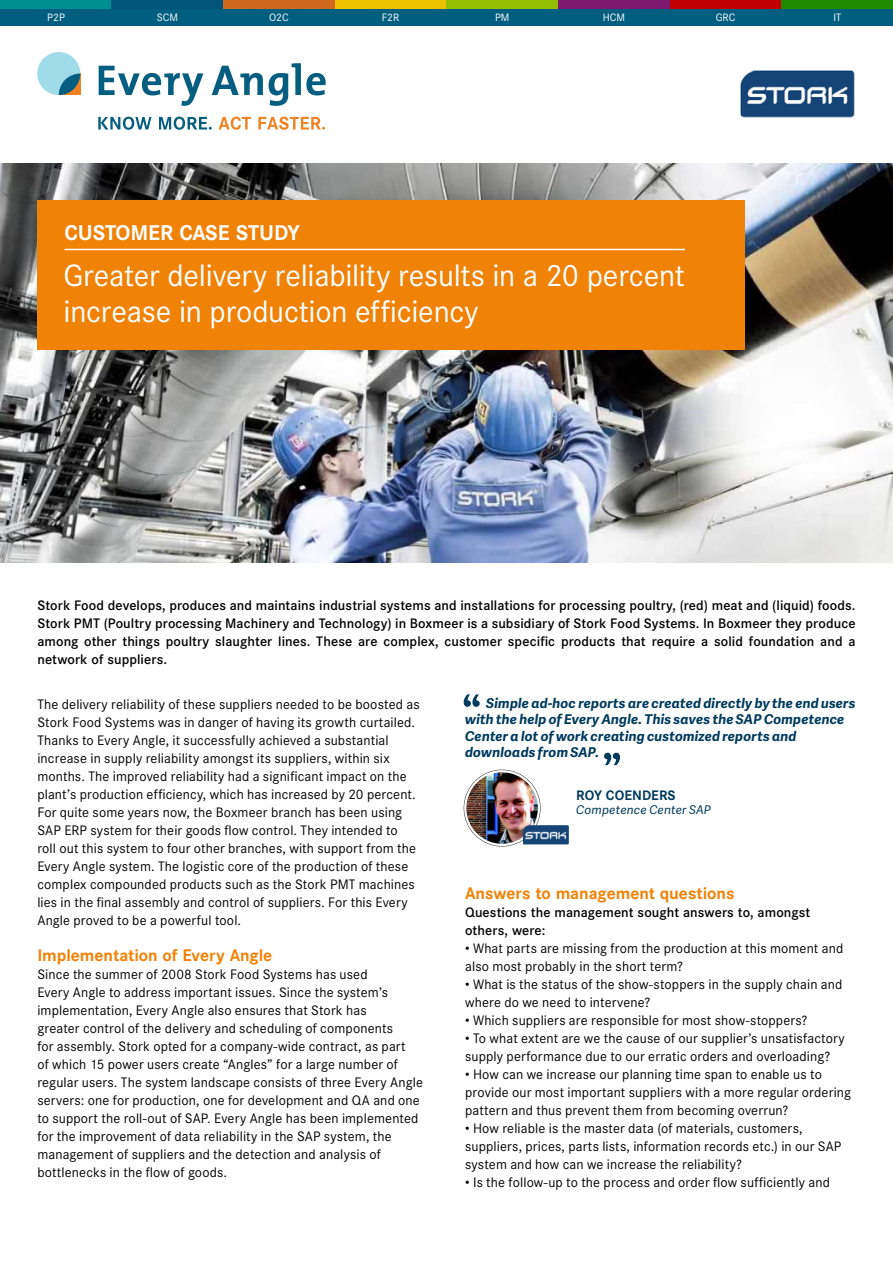
<style>
.page{position:relative;width:893px;height:1263px;background:#fff}
.page>*{position:absolute;margin:0;border:0;box-sizing:border-box;transform-origin:0 0}
.t1{font:30.3px/36px "Corporate SBQ";letter-spacing:-.01em;color:#fff}
.t2{font:700 21px "Corporate SBQ";color:#fff}
.t3{font:700 16.5px "Corporate SBQ";letter-spacing:-.005em;color:#f08207}
.t4{font:13.5px/18px "Corporate SBQ";letter-spacing:.01em;color:#000}
.t5{font:500 13.5px/18px "Corporate SBQ";letter-spacing:.005em;color:#000;text-align:justify}
.t6{font:italic 700 13.5px/16.2px "Adelle Sans";letter-spacing:.01em;color:#003a5d}
.t7{font:700 13.5px "Corporate SBQ";letter-spacing:.005em;color:#003a5d}
.t8{font:italic 12px "Adelle Sans";letter-spacing:.015em;color:#003a5d}
.t9{font:10.5px "Corporate SBQ";color:#fff}
</style>
<div class="page">
<div style="left:0;top:9px;width:893px;height:17px;background:#025e7f"></div>
<div style="left:0;top:0;width:112px;height:9px;background:#008e91"></div>
<div style="left:112px;top:0;width:111px;height:9px;background:#00537a"></div>
<div style="left:335px;top:0;width:111px;height:9px;background:#eec200"></div>
<div style="left:558px;top:0;width:112px;height:9px;background:#7f196f"></div>
<div style="left:223px;top:0;width:112px;height:9px;background:#cf691e"></div>
<div style="left:446px;top:0;width:112px;height:9px;background:#93bf00"></div>
<div style="left:670px;top:0;width:111px;height:9px;background:#c00000"></div>
<div style="left:781px;top:0;width:112px;height:9px;background:#218b00"></div>
<div style="left:37px;top:52px;width:43px;height:43px;background:#a0dbe9;border-radius:50%"></div>
<svg style="left:59px;top:74px;width:21px;height:21px"></svg>
<svg style="left:99px;top:66px;width:104px;height:40px"></svg>
<svg style="left:212px;top:66px;width:51px;height:29px"></svg>
<svg style="left:269px;top:63px;width:57px;height:43px"></svg>
<svg style="left:98px;top:117px;width:54px;height:13px"></svg>
<svg style="left:159px;top:117px;width:53px;height:13px"></svg>
<svg style="left:219px;top:117px;width:32px;height:13px"></svg>
<svg style="left:258px;top:117px;width:67px;height:13px"></svg>
<img style="left:0;top:164px;width:893px;height:398px">
<div style="left:37px;top:201px;width:708px;height:149px;background:#f08207"></div>
<hr style="left:65px;top:249px;width:620px;height:1px;background:#fff">
<img style="left:740px;top:70px;width:115px;height:48px">
<svg style="left:604px;top:753px;width:16px;height:12px"></svg>
<svg style="left:464px;top:694px;width:16px;height:13px"></svg>
<img style="left:465px;top:771px;width:74px;height:74px;border-radius:37px">
<div style="left:464px;top:770px;width:76px;height:76px;border:2px solid #fff;border-radius:50%"></div>
<img style="left:523px;top:825px;width:46px;height:20px">
<p class="t9" style="left:47px;top:11px;width:19px">P2P</p>
<p class="t9" style="left:157px;top:11px;width:23px">SCM</p>
<p class="t9" style="left:269px;top:11px;width:21px">O2C</p>
<p class="t9" style="left:382px;top:11px;width:19px">F2R</p>
<p class="t9" style="left:495px;top:11px;width:16px">PM</p>
<p class="t9" style="left:603px;top:11px;width:24px">HCM</p>
<p class="t9" style="left:716px;top:11px;width:21px">GRC</p>
<p class="t9" style="left:833px;top:11px;width:9px">IT</p>
<h2 class="t2" style="left:65px;top:220px;width:237px">CUSTOMER CASE STUDY</h2>
<h1 class="t1" style="left:63px;top:258px;width:623px">Greater delivery reliability results in a 20 percent increase in production efficiency</h1>
<p class="t5" style="left:37px;top:597px;width:820px">Stork Food develops, produces and maintains industrial systems and installations for processing poultry, (red) meat and (liquid) foods.<br>Stork PMT (Poultry processing Machinery and Technology) in Boxmeer is a subsidiary of Stork Food Systems. In Boxmeer they produce among other things poultry slaughter lines. These are complex, customer specific products that require a solid foundation and a network of suppliers.</p>
<p class="t4" style="left:37px;top:695px;width:384px">The delivery reliability of these suppliers needed to be boosted as Stork Food Systems was in danger of having its growth curtailed.<br>Thanks to Every Angle, it successfully achieved a substantial increase in supply reliability amongst its suppliers, within six months. The improved reliability had a significant impact on the plant’s production efficiency, which has increased by 20 percent.<br>For quite some years now, the Boxmeer branch has been using SAP ERP system for their goods flow control. They intended to roll out this system to four other branches, with support from the Every Angle system. The logistic core of the production of these complex compounded products such as the Stork PMT machines lies in the final assembly and control of suppliers. For this Every Angle proved to be a powerful tool.</p>
<p class="t3" style="left:37px;top:945px;width:236px">Implementation of Every Angle</p>
<p class="t4" style="left:37px;top:965px;width:387px">Since the summer of 2008 Stork Food Systems has used<br>Every Angle to address important issues. Since the system’s implementation, Every Angle also ensures that Stork has<br>greater control of the delivery and scheduling of components<br>for assembly. Stork opted for a company-wide contract, as part<br>of which 15 power users create “Angles” for a large number of regular users. The system landscape consists of three Every Angle servers: one for production, one for development and QA and one to support the roll-out of SAP. Every Angle has been implemented for the improvement of data reliability in the SAP system, the management of suppliers and the detection and analysis of bottlenecks in the flow of goods.</p>
<p class="t6" style="left:465px;top:695px;width:392px;text-indent:21px">Simple ad-hoc reports are created directly by the end users with the help of Every Angle. This saves the SAP Competence Center a lot of work creating customized reports and downloads from SAP.</p>
<p class="t7" style="left:576px;top:787px;width:101px">ROY COENDERS</p>
<p class="t8" style="left:576px;top:801px;width:136px">Competence Center SAP</p>
<p class="t3" style="left:465px;top:883px;width:271px">Answers to management questions</p>
<p class="t5" style="left:465px;top:904px;width:347px">Questions the management sought answers to, amongst others, were:</p>
<p class="t4" style="left:465px;top:940px;width:380px">• What parts are missing from the production at this moment and also most probably in the short term?</p>
<p class="t4" style="left:465px;top:976px;width:379px">• What is the status of the show-stoppers in the supply chain and where do we need to intervene?</p>
<p class="t4" style="left:465px;top:1012px;width:344px">• Which suppliers are responsible for most show-stoppers?</p>
<p class="t4" style="left:465px;top:1030px;width:381px">• To what extent are we the cause of our supplier’s unsatisfactory supply performance due to our erratic orders and overloading?</p>
<p class="t4" style="left:465px;top:1066px;width:387px">• How can we increase our planning time span to enable us to provide our most important suppliers with a more regular ordering pattern and thus prevent them from becoming overrun?</p>
<p class="t4" style="left:465px;top:1120px;width:378px">• How reliable is the master data (of materials, customers, suppliers, prices, parts lists, information records etc.) in our SAP system and how can we increase the reliability?</p>
<p class="t4" style="left:465px;top:1174px;width:366px">• Is the follow-up to the process and order flow sufficiently and</p>
</div>
